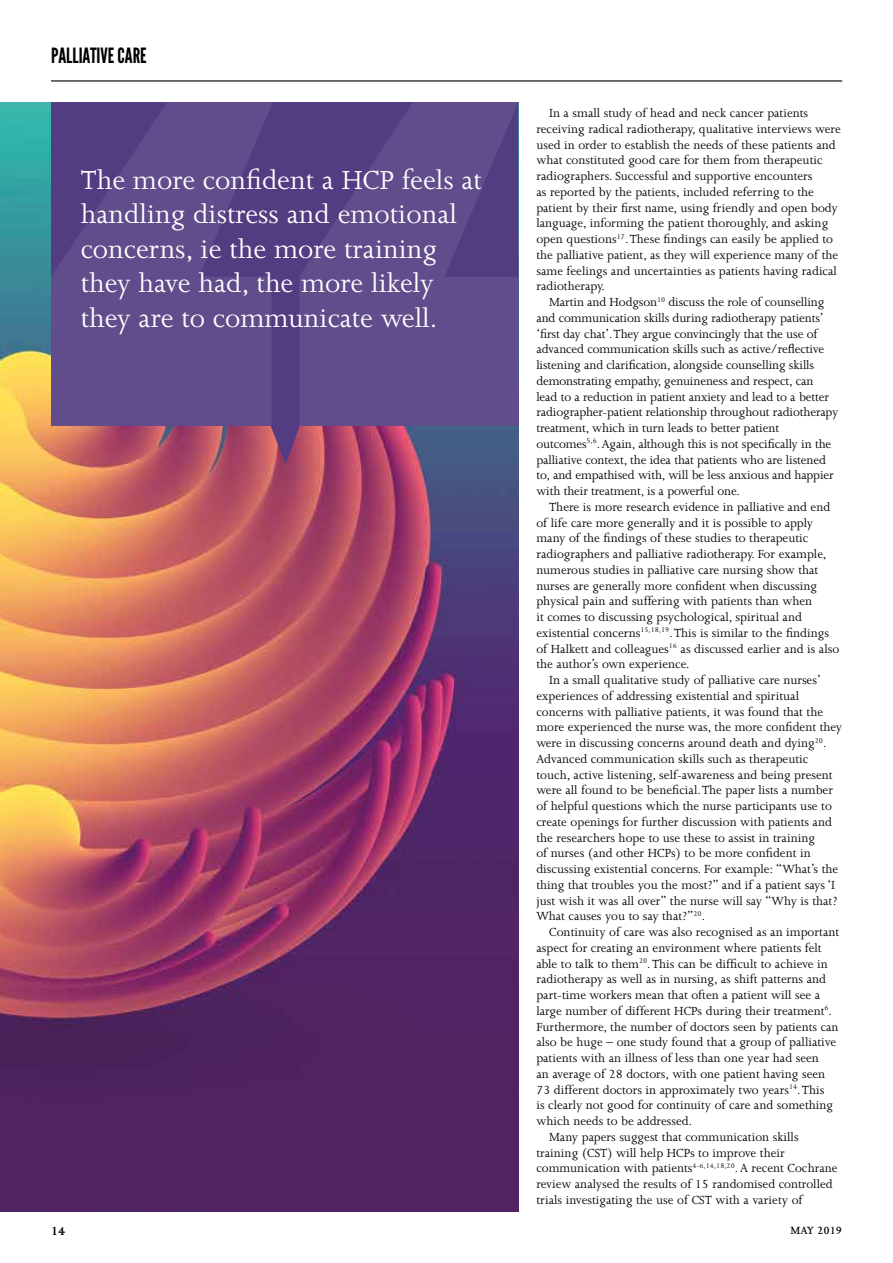
<style>
.page{position:relative;width:893px;height:1263px;background:#fff}
.page>*{position:absolute;margin:0;border:0;box-sizing:border-box;transform-origin:0 0}
.t1{font:30px/34.5px "Joanna";color:#fff}
.t2{font:21px "League Gothic";color:#000}
.t3{font:13.5px/15.8px "Joanna";color:#000}
.t4{font:700 13.5px "Joanna";color:#000}
.t5{font:600 12px "Joanna";color:#000}
</style>
<div class="page">
<img style="left:0;top:102px;width:518px;height:1110px">
<hr style="left:51px;top:80px;width:791px;height:2px;background:#000">
<svg style="left:51px;top:426px;width:467px;height:39px;background:#99536e"></svg>
<svg style="left:51px;top:102px;width:467px;height:324px;background:#5d4788"></svg>
<h2 class="t2" style="left:51px;top:43px;width:97px">PALLIATIVE CARE</h2>
<h1 class="t1" style="left:81px;top:163px;width:403px">The more confident a HCP feels at handling distress and emotional concerns, ie the more training they have had, the more likely they are to communicate well.</h1>
<p class="t3" style="left:536px;top:105px;width:306px;text-indent:13px">In a small study of head and neck cancer patients receiving radical radiotherapy, qualitative interviews were used in order to establish the needs of these patients and what constituted good care for them from therapeutic radiographers. Successful and supportive encounters<br>as reported by the patients, included referring to the patient by their first name, using friendly and open body language, informing the patient thoroughly, and asking open questions<sup>17</sup>. These findings can easily be applied to the palliative patient, as they will experience many of the same feelings and uncertainties as patients having radical radiotherapy.</p>
<p class="t3" style="left:536px;top:294px;width:304px;text-indent:13px">Martin and Hodgson<sup>10</sup> discuss the role of counselling and communication skills during radiotherapy patients’ ‘first day chat’. They argue convincingly that the use of advanced communication skills such as active/reflective listening and clarification, alongside counselling skills demonstrating empathy, genuineness and respect, can<br>lead to a reduction in patient anxiety and lead to a better radiographer-patient relationship throughout radiotherapy treatment, which in turn leads to better patient outcomes<sup>5,6</sup>. Again, although this is not specifically in the palliative context, the idea that patients who are listened to, and empathised with, will be less anxious and happier with their treatment, is a powerful one.</p>
<p class="t3" style="left:536px;top:499px;width:304px;text-indent:13px">There is more research evidence in palliative and end of life care more generally and it is possible to apply many of the findings of these studies to therapeutic radiographers and palliative radiotherapy. For example, numerous studies in palliative care nursing show that nurses are generally more confident when discussing physical pain and suffering with patients than when<br>it comes to discussing psychological, spiritual and existential concerns<sup>15,18,19</sup>. This is similar to the findings of Halkett and colleagues<sup>16</sup> as discussed earlier and is also the author’s own experience.</p>
<p class="t3" style="left:536px;top:672px;width:307px;text-indent:13px">In a small qualitative study of palliative care nurses’ experiences of addressing existential and spiritual concerns with palliative patients, it was found that the more experienced the nurse was, the more confident they were in discussing concerns around death and dying<sup>20</sup>.<br>Advanced communication skills such as therapeutic touch, active listening, self-awareness and being present were all found to be beneficial. The paper lists a number of helpful questions which the nurse participants use to create openings for further discussion with patients and the researchers hope to use these to assist in training<br>of nurses (and other HCPs) to be more confident in discussing existential concerns. For example: “What’s the thing that troubles you the most?” and if a patient says ‘I just wish it was all over” the nurse will say “Why is that?<br>What causes you to say that?”<sup>20</sup>.</p>
<p class="t3" style="left:549px;top:924px;width:292px">Continuity of care was also recognised as an important</p>
<p class="t3" style="left:536px;top:940px;width:287px">aspect for creating an environment where patients felt</p>
<p class="t3" style="left:536px;top:956px;width:293px">able to talk to them<sup>20</sup>. This can be difficult to achieve in</p>
<p class="t3" style="left:536px;top:971px;width:291px">radiotherapy as well as in nursing, as shift patterns and</p>
<p class="t3" style="left:536px;top:987px;width:285px">part-time workers mean that often a patient will see a</p>
<p class="t3" style="left:536px;top:1003px;width:297px">large number of different HCPs during their treatment<sup>6</sup>.</p>
<p class="t3" style="left:536px;top:1019px;width:304px">Furthermore, the number of doctors seen by patients can</p>
<p class="t3" style="left:536px;top:1034px;width:301px">also be huge – one study found that a group of palliative</p>
<p class="t3" style="left:536px;top:1050px;width:284px">patients with an illness of less than one year had seen</p>
<p class="t3" style="left:536px;top:1066px;width:290px">an average of 28 doctors, with one patient having seen</p>
<p class="t3" style="left:536px;top:1082px;width:290px">73 different doctors in approximately two years<sup>14</sup>. This</p>
<p class="t3" style="left:536px;top:1097px;width:298px">is clearly not good for continuity of care and something</p>
<p class="t3" style="left:536px;top:1113px;width:157px">which needs to be addressed.</p>
<p class="t3" style="left:549px;top:1129px;width:251px">Many papers suggest that communication skills</p>
<p class="t3" style="left:536px;top:1145px;width:250px">training (CST) will help HCPs to improve their</p>
<p class="t3" style="left:536px;top:1160px;width:303px">communication with patients<sup>4-6,14,18,20</sup>. A recent Cochrane</p>
<p class="t3" style="left:536px;top:1176px;width:298px">review analysed the results of 15 randomised controlled</p>
<p class="t3" style="left:536px;top:1192px;width:268px">trials investigating the use of CST with a variety of</p>
<p class="t4" style="left:51px;top:1223px;width:16px">14</p>
<p class="t5" style="left:790px;top:1223px;width:53px">MAY 2019</p>
</div>
